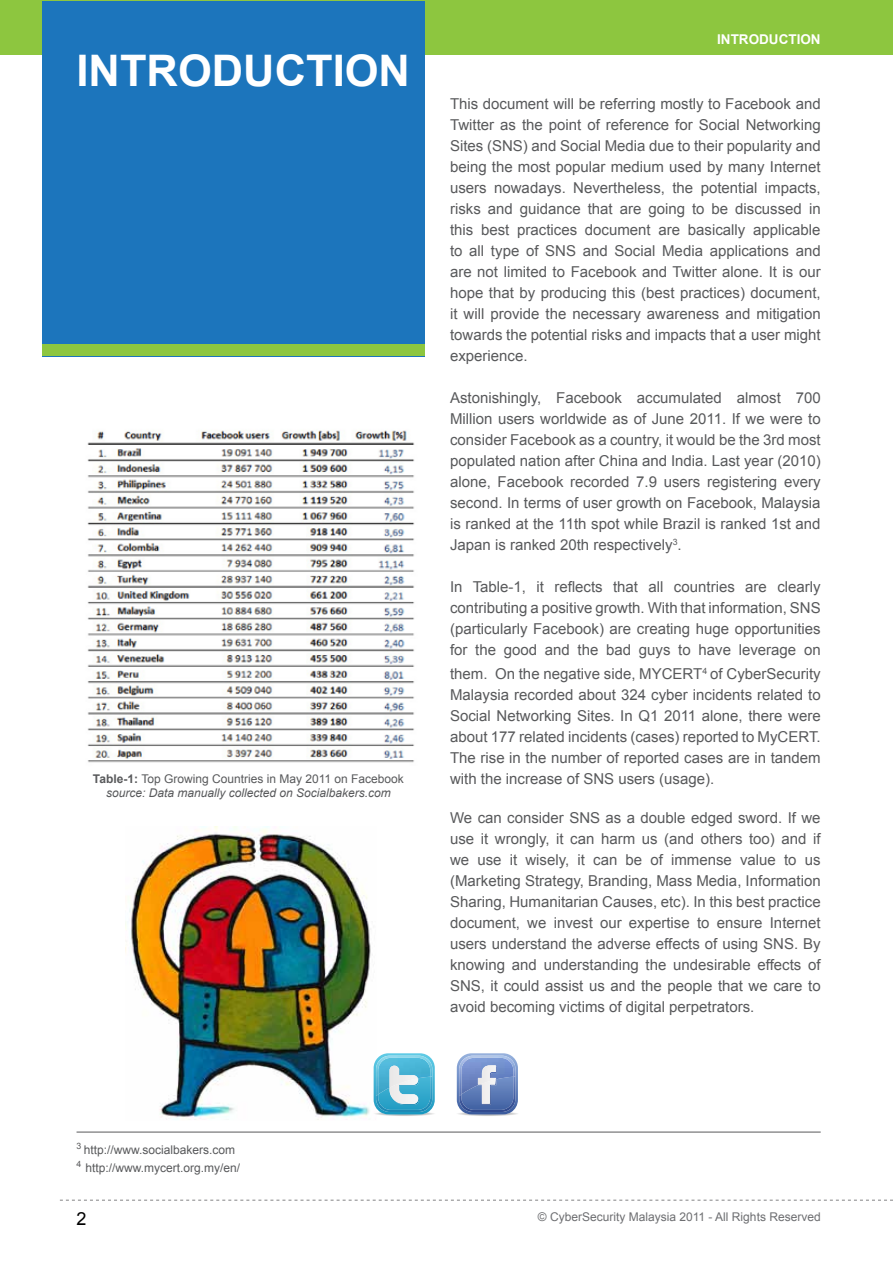
<style>
.page{position:relative;width:893px;height:1263px;background:#fff}
.page>*{position:absolute;margin:0;border:0;box-sizing:border-box;transform-origin:0 0}
.t1{font:700 43.5px "Arial";color:#fff}
.t2{font:18px "Arial";color:#000}
.t3{font:15px/21px "Arial";color:#58595b;text-align:justify}
.t4{font:700 13.5px "Arial";color:#fff}
.t5{font:italic 12px/14.4px "Arial";color:#58595b;text-align:center}
.t6{font:12px/18px "Arial";color:#58595b}
.t7{font:12px "Arial";color:#6d6e71}
.s1{font-weight:700;font-style:normal}
.s2{font-style:normal}
</style>
<div class="page">
<div style="left:0;top:0;width:893px;height:54px;background:#8dc63f"></div>
<svg style="left:60px;top:1200px;width:833px;height:1px"></svg>
<div style="left:42px;top:1px;width:382px;height:355px;background:#1c75bc"></div>
<div style="left:42px;top:344px;width:382px;height:12px;background:#8dc63f"></div>
<hr style="left:77px;top:1132px;width:744px;height:1px;background:#58595b">
<img style="left:125px;top:826px;width:249px;height:294px">
<img style="left:373px;top:1112px;width:60px;height:4px">
<svg style="left:374px;top:1053px;width:61px;height:61px"></svg>
<img style="left:376px;top:1056px;width:56px;height:20px">
<img style="left:390px;top:1066px;width:28px;height:10px">
<img style="left:376px;top:1076px;width:56px;height:36px">
<img style="left:459px;top:1114px;width:57px;height:2px">
<svg style="left:457px;top:1053px;width:61px;height:61px"></svg>
<img style="left:459px;top:1096px;width:56px;height:16px">
<img style="left:459px;top:1056px;width:56px;height:40px">
<img style="left:87px;top:430px;width:328px;height:333px">
<h1 class="t1" style="left:77px;top:41px;width:335px">INTRODUCTION</h1>
<p class="t5" style="left:93px;top:771px;width:313px"><span class="s1">Table-1:</span> <span class="s2">Top Growing Countries in May 2011 on Facebook </span>source: Data manually collected on Socialbakers.com</p>
<p class="t4" style="left:717px;top:30px;width:105px">INTRODUCTION</p>
<p class="t3" style="left:450px;top:94px;width:372px">This document will be referring mostly to Facebook and Twitter as the point of reference for Social Networking Sites (SNS) and Social Media due to their popularity and being the most popular medium used by many Internet users nowadays. Nevertheless, the potential impacts, risks and guidance that are going to be discussed in this best practices document are basically applicable to all type of SNS and Social Media applications and are not limited to Facebook and Twitter alone. It is our hope that by producing this (best practices) document, it will provide the necessary awareness and mitigation towards the potential risks and impacts that a user might experience.</p>
<p class="t3" style="left:450px;top:388px;width:372px">Astonishingly, Facebook accumulated almost 700<br>Million users worldwide as of June 2011. If we were to consider Facebook as a country, it would be the 3rd most populated nation after China and India. Last year (2010) alone, Facebook recorded 7.9 users registering every second. In terms of user growth on Facebook, Malaysia is ranked at the 11th spot while Brazil is ranked 1st and Japan is ranked 20th respectively<sup>3</sup>.</p>
<p class="t3" style="left:450px;top:577px;width:372px">In Table-1, it reflects that all countries are clearly contributing a positive growth. With that information, SNS (particularly Facebook) are creating huge opportunities for the good and the bad guys to have leverage on</p>
<p class="t3" style="left:450px;top:664px;width:372px">them. On the negative side, MYCERT<sup>4</sup> of CyberSecurity Malaysia recorded about 324 cyber incidents related to Social Networking Sites. In Q1 2011 alone, there were about 177 related incidents (cases) reported to MyCERT.<br>The rise in the number of reported cases are in tandem with the increase of SNS users (usage).</p>
<p class="t3" style="left:450px;top:807px;width:372px">We can consider SNS as a double edged sword. If we use it wrongly, it can harm us (and others too) and if we use it wisely, it can be of immense value to us (Marketing Strategy, Branding, Mass Media, Information Sharing, Humanitarian Causes, etc). In this best practice document, we invest our expertise to ensure Internet users understand the adverse effects of using SNS. By knowing and understanding the undesirable effects of SNS, it could assist us and the people that we care to avoid becoming victims of digital perpetrators.</p>
<p class="t6" style="left:77px;top:1140px;width:165px"><sup>3</sup> http://www.socialbakers.com<br><sup>4</sup> http://www.mycert.org.my/en/</p>
<p class="t2" style="left:77px;top:1207px;width:12px">2</p>
<p class="t7" style="left:538px;top:1209px;width:284px">© CyberSecurity Malaysia 2011 - All Rights Reserved</p>
</div>
